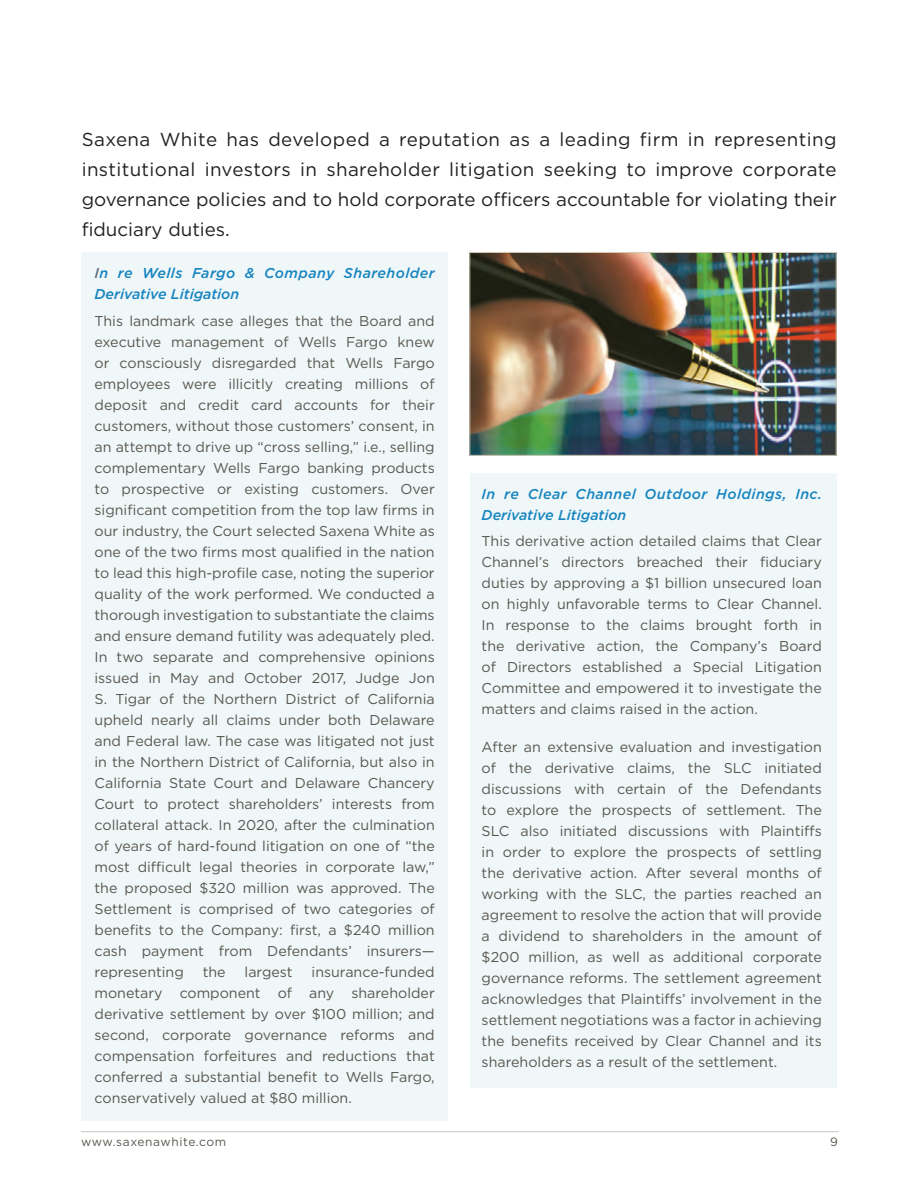
<style>
.page{position:relative;width:918px;height:1188px;background:#fff}
.page>*{position:absolute;margin:0;border:0;box-sizing:border-box;transform-origin:0 0}
.body_copy{font:18.75px/30px "Gotham";color:#231f20;text-align:justify}
.body_copy-2{font:14.25px/21px "Gotham";color:#58574e;text-align:justify}
.body_copy-3{font:italic 500 14.25px/21px "Gotham";letter-spacing:.025em;color:#1584bf}
.t1{font:12px "Gotham";letter-spacing:.05em;color:#58574e}
.s1{color:#5b6f7b}
</style>
<div class="page">
<img style="left:471px;top:254px;width:364px;height:200px">
<div style="left:469px;top:252px;width:368px;height:204px;border:1px solid #d2cbb8"></div>
<hr style="left:81px;top:1131px;width:758px;height:1px;background:#c7c8ca">
<div style="left:470px;top:473px;width:366px;height:615px;background:#f0f7f9"></div>
<div style="left:81px;top:252px;width:367px;height:869px;background:#f0f7f9"></div>
<p class="body_copy" style="left:82px;top:124px;width:756px">Saxena White has developed a reputation as a leading firm in representing institutional investors in shareholder litigation seeking to improve corporate governance policies and to hold corporate officers accountable for violating their fiduciary duties.</p>
<p class="body_copy-3" style="left:95px;top:262px;width:342px"><span class="s1">I</span>n re Wells Fargo &amp; Company Shareholder<br>Derivative Litigation</p>
<p class="body_copy-2" style="left:95px;top:310px;width:342px">This landmark case alleges that the Board and executive management of Wells Fargo knew or consciously disregarded that Wells Fargo employees were illicitly creating millions of deposit and credit card accounts for their customers, without those customers’ consent, in an attempt to drive up “cross selling,” i.e., selling complementary Wells Fargo banking products to prospective or existing customers. Over significant competition from the top law firms in our industry, the Court selected Saxena White as one of the two firms most qualified in the nation to lead this high-profile case, noting the superior quality of the work performed. We conducted a thorough investigation to substantiate the claims and ensure demand futility was adequately pled.<br>In two separate and comprehensive opinions issued in May and October 2017, Judge Jon S. Tigar of the Northern District of California upheld nearly all claims under both Delaware and Federal law. The case was litigated not just in the Northern District of California, but also in California State Court and Delaware Chancery Court to protect shareholders’ interests from collateral attack. In 2020, after the culmination of years of hard-found litigation on one of “the most difficult legal theories in corporate law,” the proposed $320 million was approved. The Settlement is comprised of two categories of benefits to the Company: first, a $240 million cash payment from Defendants’ insurers— representing</p>
<p class="body_copy-3" style="left:482px;top:483px;width:342px">In re Clear Channel Outdoor Holdings, Inc.<br>Derivative Litigation</p>
<p class="body_copy-2" style="left:482px;top:530px;width:342px">This derivative action detailed claims that Clear Channel’s directors breached their fiduciary duties by approving a $1 billion unsecured loan on highly unfavorable terms to Clear Channel.<br>In response to the claims brought forth in the derivative action, the Company’s Board of Directors established a Special Litigation Committee and empowered it to investigate the matters and claims raised in the action.</p>
<p class="body_copy-2" style="left:482px;top:736px;width:342px">After an extensive evaluation and investigation of the derivative claims, the SLC initiated discussions with certain of the Defendants to explore the prospects of settlement. The SLC also initiated discussions with Plaintiffs in order to explore the prospects of settling the derivative action. After several months of working with the SLC, the parties reached an agreement to resolve the action that will provide a dividend to shareholders in the amount of $200 million, as well as additional corporate governance reforms. The settlement agreement acknowledges that Plaintiffs’ involvement in the settlement negotiations was a factor in achieving the benefits received by Clear Channel and its shareholders as a result of the settlement.</p>
<p class="body_copy-2" style="left:95px;top:961px;width:342px;text-indent:217px">insurance-funded monetary component of any shareholder derivative settlement by over $100 million; and second, corporate governance reforms and compensation forfeitures and reductions that conferred a substantial benefit to Wells Fargo, conservatively valued at $80 million.</p>
<p class="body_copy-2" style="left:203px;top:961px;width:24px">the</p>
<p class="body_copy-2" style="left:245px;top:961px;width:50px">largest</p>
<p class="t1" style="left:81px;top:1135px;width:147px">www.saxenawhite.com</p>
<p class="t1" style="left:830px;top:1135px;width:9px">9</p>
</div>
